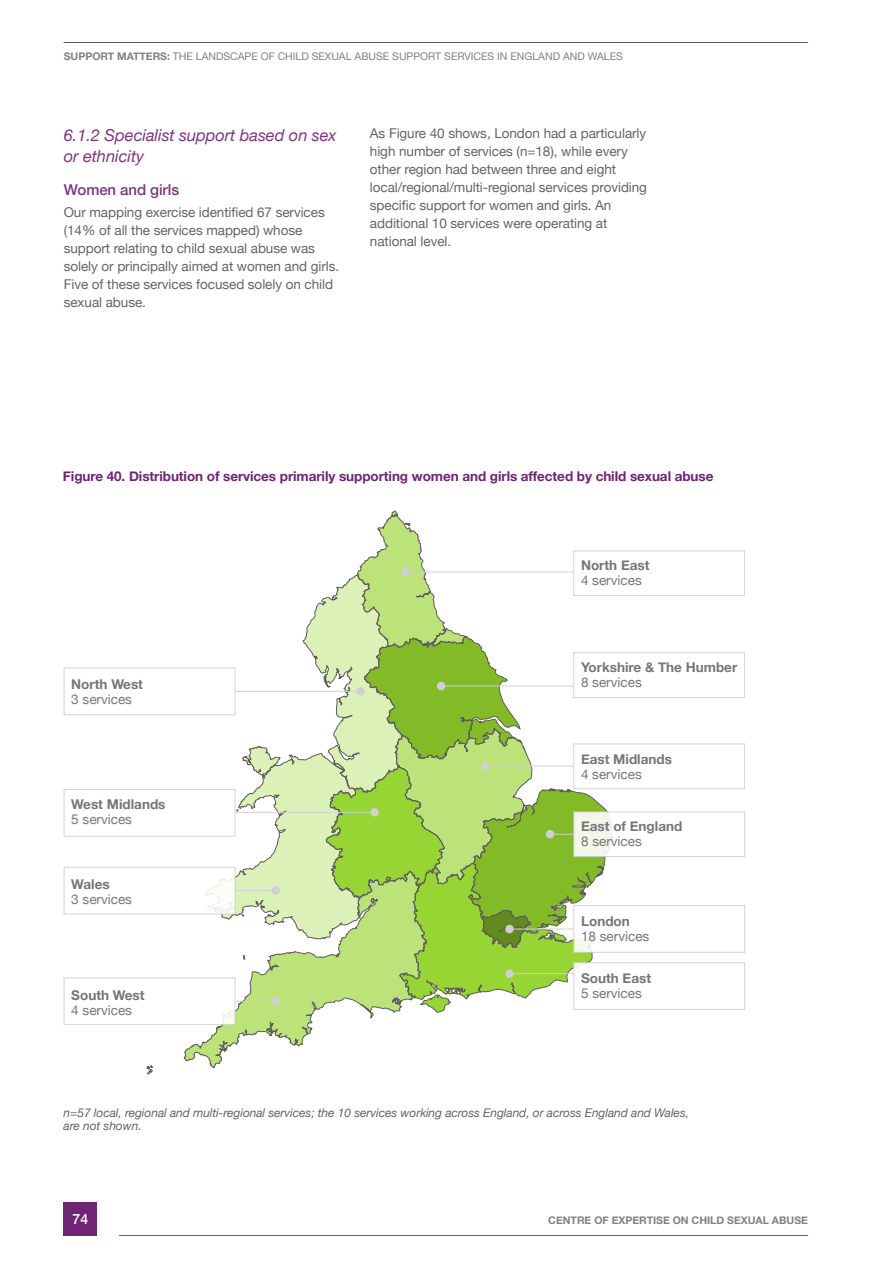
<style>
.page{position:relative;width:893px;height:1263px;background:#fff}
.page>*{position:absolute;margin:0;border:0;box-sizing:border-box;transform-origin:0 0}
.t1{font:italic 16.5px/21px "Helvetica Neue";letter-spacing:-.005em;color:#7c367e}
.t2{font:500 15px "Helvetica Neue";letter-spacing:-.005em;color:#7c367e}
.t3{font:500 14.1px "Helvetica Neue";color:#fff}
.t4{font:13.5px/18px "Helvetica Neue";letter-spacing:-.005em;color:#636466}
.t5{font:700 13.5px "Helvetica Neue";color:#74767a}
.t6{font:13.5px "Helvetica Neue";color:#74767a}
.t7{font:700 13.5px "Helvetica Neue";letter-spacing:-.005em;color:#702474}
.t8{font:italic 12px/13.5px "Helvetica Neue";letter-spacing:-.005em;color:#636466}
.t9{font:10.5px "Helvetica Neue";color:#818082}
.t10{font:700 10.5px "Helvetica Neue";color:#818082}
.s1{font-weight:700}
</style>
<div class="page">
<hr style="left:64px;top:42px;width:744px;height:1px;background:#55585a">
<div style="left:64px;top:1202px;width:33px;height:34px;background:#702474"></div>
<hr style="left:119px;top:1235px;width:689px;height:1px;background:#55585a">
<svg style="left:146px;top:914px;width:228px;height:160px"></svg>
<svg style="left:204px;top:510px;width:409px;height:503px"></svg>
<div style="left:546px;top:830px;width:8px;height:8px;background:#d0d0d0;border-radius:50%"></div>
<hr style="left:509px;top:929px;width:64px;height:1px;background:#d0d0d0">
<div style="left:505px;top:925px;width:9px;height:8px;background:#d0d0d0;border-radius:50%"></div>
<hr style="left:509px;top:973px;width:64px;height:1px;background:#d0d0d0">
<div style="left:505px;top:969px;width:9px;height:9px;background:#d0d0d0;border-radius:50%"></div>
<hr style="left:235px;top:1001px;width:41px;height:1px;background:#d0d0d0">
<div style="left:271px;top:997px;width:9px;height:8px;background:#d0d0d0;border-radius:50%"></div>
<hr style="left:235px;top:890px;width:41px;height:1px;background:#d0d0d0">
<div style="left:271px;top:886px;width:9px;height:9px;background:#d0d0d0;border-radius:50%"></div>
<hr style="left:235px;top:691px;width:126px;height:1px;background:#d0d0d0">
<div style="left:356px;top:687px;width:9px;height:8px;background:#d0d0d0;border-radius:50%"></div>
<hr style="left:235px;top:812px;width:140px;height:1px;background:#d0d0d0">
<div style="left:370px;top:808px;width:9px;height:8px;background:#d0d0d0;border-radius:50%"></div>
<div style="left:574px;top:551px;width:171px;height:45px;background:#fff"></div>
<div style="left:573px;top:551px;width:172px;height:45px;border:1px solid #d0d0d0"></div>
<div style="left:574px;top:653px;width:171px;height:45px;background:#fff"></div>
<div style="left:573px;top:652px;width:172px;height:46px;border:1px solid #d0d0d0"></div>
<div style="left:574px;top:744px;width:171px;height:45px;background:#fff"></div>
<div style="left:573px;top:744px;width:172px;height:45px;border:1px solid #d0d0d0"></div>
<div style="left:574px;top:812px;width:171px;height:44px;background:linear-gradient(to right,#f6f9ef,#fff)"></div>
<div style="left:573px;top:811px;width:172px;height:46px;border:1px solid #d0d0d0"></div>
<div style="left:574px;top:905px;width:171px;height:47px;background:#fff"></div>
<div style="left:573px;top:905px;width:172px;height:48px;border:1px solid #d0d0d0"></div>
<div style="left:574px;top:963px;width:171px;height:46px;background:#fff"></div>
<div style="left:573px;top:962px;width:172px;height:48px;border:1px solid #d0d0d0"></div>
<div style="left:64px;top:978px;width:171px;height:47px;background:#fff"></div>
<div style="left:64px;top:977px;width:171px;height:48px;border:1px solid #d0d0d0"></div>
<div style="left:64px;top:867px;width:171px;height:47px;background:#fff"></div>
<div style="left:64px;top:867px;width:171px;height:47px;border:1px solid #d0d0d0"></div>
<div style="left:64px;top:668px;width:171px;height:47px;background:#fff"></div>
<div style="left:64px;top:667px;width:171px;height:48px;border:1px solid #d0d0d0"></div>
<div style="left:64px;top:789px;width:171px;height:47px;background:#fff"></div>
<div style="left:64px;top:789px;width:171px;height:47px;border:1px solid #d0d0d0"></div>
<p class="t9" style="left:64px;top:48px;width:561px"><span class="s1">SUPPORT MATTERS:</span> THE LANDSCAPE OF CHILD SEXUAL ABUSE SUPPORT SERVICES IN ENGLAND AND WALES</p>
<p class="t1" style="left:64px;top:126px;width:274px">6.1.2 Specialist support based on sex or ethnicity</p>
<p class="t2" style="left:64px;top:177px;width:117px">Women and girls</p>
<p class="t4" style="left:64px;top:204px;width:277px">Our mapping exercise identified 67 services (14% of all the services mapped) whose support relating to child sexual abuse was solely or principally aimed at women and girls.<br>Five of these services focused solely on child sexual abuse.</p>
<p class="t4" style="left:370px;top:125px;width:279px">As Figure 40 shows, London had a particularly high number of services (n=18), while every other region had between three and eight local/regional/multi-regional services providing specific support for women and girls. An additional 10 services were operating at national level.</p>
<p class="t7" style="left:63px;top:465px;width:652px">Figure 40. Distribution of services primarily supporting women and girls affected by child sexual abuse</p>
<p class="t5" style="left:71px;top:673px;width:73px">North West</p>
<p class="t6" style="left:71px;top:689px;width:62px">3 services</p>
<p class="t5" style="left:71px;top:793px;width:96px">West Midlands</p>
<p class="t6" style="left:71px;top:809px;width:62px">5 services</p>
<p class="t5" style="left:71px;top:873px;width:40px">Wales</p>
<p class="t6" style="left:71px;top:889px;width:62px">3 services</p>
<p class="t5" style="left:581px;top:555px;width:70px">North East</p>
<p class="t6" style="left:581px;top:571px;width:62px">4 services</p>
<p class="t5" style="left:581px;top:657px;width:158px">Yorkshire &amp; The Humber</p>
<p class="t6" style="left:581px;top:673px;width:62px">8 services</p>
<p class="t5" style="left:581px;top:749px;width:92px">East Midlands</p>
<p class="t6" style="left:581px;top:765px;width:62px">4 services</p>
<p class="t5" style="left:581px;top:816px;width:103px">East of England</p>
<p class="t6" style="left:581px;top:831px;width:62px">8 services</p>
<p class="t5" style="left:581px;top:910px;width:50px">London</p>
<p class="t6" style="left:581px;top:926px;width:70px">18 services</p>
<p class="t5" style="left:581px;top:968px;width:72px">South East</p>
<p class="t5" style="left:71px;top:984px;width:75px">South West</p>
<p class="t6" style="left:581px;top:984px;width:62px">5 services</p>
<p class="t6" style="left:71px;top:1000px;width:62px">4 services</p>
<p class="t8" style="left:64px;top:1106px;width:627px">n=57 local, regional and multi-regional services; the 10 services working across England, or across England and Wales, are not shown.</p>
<p class="t3" style="left:73px;top:1208px;width:17px">74</p>
<p class="t10" style="left:548px;top:1212px;width:261px">CENTRE OF EXPERTISE ON CHILD SEXUAL ABUSE</p>
</div>
